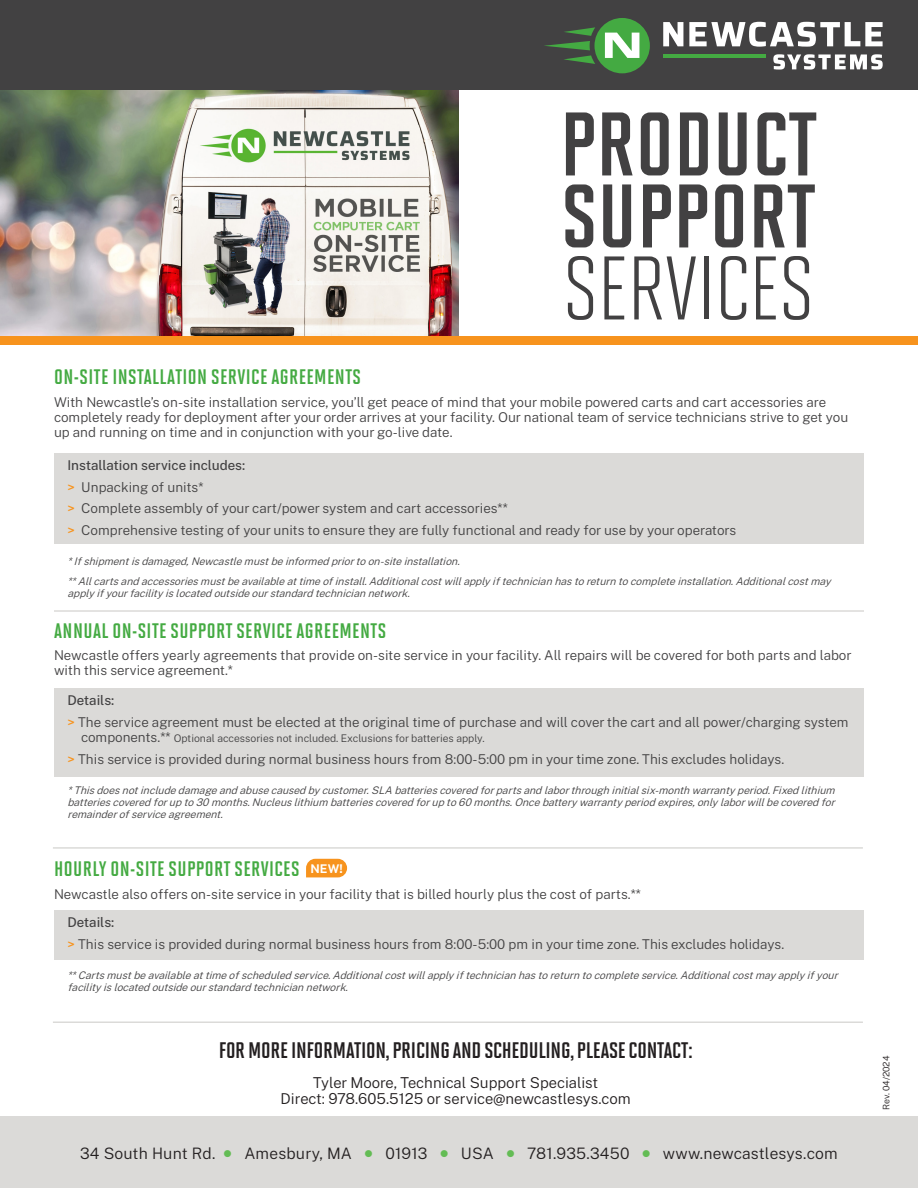
<style>
.page{position:relative;width:918px;height:1188px;background:#fff}
.page>*{position:absolute;margin:0;border:0;box-sizing:border-box;transform-origin:0 0}
.t1{font:700 90px "Solano Gothic MVB";color:#424142}
.t2{font:90px "Solano Gothic MVB";color:#424142}
.t3{font:700 22.5px "Solano Gothic MVB";letter-spacing:-.01em;color:#231f20}
.t4{font:700 21px "Solano Gothic MVB";letter-spacing:.02em;color:#44aa42}
.t5{font:300 15.75px "Public Sans";letter-spacing:.01em;color:#231f20}
.t6{font:300 15px "Public Sans";letter-spacing:-.005em;color:#231f20}
.t7{font:300 13.5px/15px "Public Sans";color:#424142}
.t8{font:500 13.5px "Public Sans";color:#424142}
.t9{font:700 12px "Public Sans";color:#fff}
.t10{font:italic 300 10.5px/12px "Public Sans";color:#424142}
.t11{font:300 10.5px "Public Sans";letter-spacing:-.005em;color:#424142}
.t12{font:300 9px "Public Sans";color:#231f20}
.s1{font-weight:500;color:#f7931d}
.s2{font-size:13.5px}
.s3{color:#63bc54}
</style>
<div class="page">
<img style="left:0;top:90px;width:459px;height:246px">
<div style="left:0;top:0;width:918px;height:90px;background:#424142"></div>
<div style="left:0;top:336px;width:918px;height:9px;background:#f7931d"></div>
<div style="left:0;top:1117px;width:918px;height:71px;background:#dbdad8"></div>
<svg style="left:663px;top:22px;width:20px;height:24px"></svg>
<svg style="left:689px;top:22px;width:194px;height:25px"></svg>
<svg style="left:773px;top:54px;width:110px;height:16px"></svg>
<hr style="left:663px;top:54px;width:103px;height:4px;background:#44aa42">
<svg style="left:544px;top:18px;width:106px;height:55px"></svg>
<div style="left:54px;top:453px;width:810px;height:90px;background:#dbdad8"></div>
<hr style="left:54px;top:610px;width:810px;height:2px;background:#dbdad8">
<div style="left:54px;top:688px;width:810px;height:88px;background:#dbdad8"></div>
<div style="left:54px;top:910px;width:810px;height:49px;background:#dbdad8"></div>
<hr style="left:53px;top:847px;width:810px;height:2px;background:#dbdad8">
<svg style="left:306px;top:859px;width:41px;height:18px"></svg>
<hr style="left:53px;top:1022px;width:810px;height:1px;background:#dbdad8">
<p class="t1" style="left:560px;top:95px;width:259px">PRODUCT</p>
<p class="t1" style="left:561px;top:167px;width:256px">SUPPORT</p>
<p class="t2" style="left:563px;top:239px;width:252px">SERVICES</p>
<p class="t4" style="left:54px;top:365px;width:308px">ON-SITE INSTALLATION SERVICE AGREEMENTS</p>
<p class="t7" style="left:54px;top:394px;width:796px">With Newcastle’s on-site installation service, you’ll get peace of mind that your mobile powered carts and cart accessories are completely ready for deployment after your order arrives at your facility. Our national team of service technicians strive to get you up and running on time and in conjunction with your go-live date.</p>
<p class="t8" style="left:68px;top:455px;width:179px">Installation service includes:</p>
<p class="t7" style="left:68px;top:479px;width:137px"><span class="s1">&gt;</span> Unpacking of units*</p>
<p class="t7" style="left:68px;top:500px;width:442px"><span class="s1">&gt;</span> Complete assembly of your cart/power system and cart accessories**</p>
<p class="t7" style="left:68px;top:522px;width:670px"><span class="s1">&gt;</span> Comprehensive testing of your units to ensure they are fully functional and ready for use by your operators</p>
<p class="t10" style="left:68px;top:555px;width:398px">*Ifshipmentisdamaged,Newcastlemustbeinformedpriortoon-siteinstallation.</p>
<p class="t10" style="left:68px;top:574px;width:769px">**Allcartsandaccessoriesmustbeavailableattimeofinstall.Additionalcostwillapplyiftechnicianhastoreturntocompleteinstallation.Additionalcostmay applyifyourfacilityislocatedoutsideourstandardtechniciannetwork.</p>
<p class="t4" style="left:54px;top:619px;width:333px">ANNUAL ON-SITE SUPPORT SERVICE AGREEMENTS</p>
<p class="t7" style="left:54px;top:647px;width:799px">Newcastle offers yearly agreements that provide on-site service in your facility. All repairs will be covered for both parts and labor with this service agreement.*</p>
<p class="t8" style="left:68px;top:690px;width:48px">Details:</p>
<p class="t7" style="left:68px;top:714px;width:783px"><span class="s1">&gt;</span> The service agreement must be elected at the original time of purchase and will cover the cart and all power/charging system</p>
<p class="t11" style="left:81px;top:730px;width:405px"><span class="s2">components.**</span> Optional accessories not included. Exclusions for batteries apply.</p>
<p class="t7" style="left:68px;top:751px;width:718px"><span class="s1">&gt;</span> This service is provided during normal business hours from 8:00-5:00 pm in your time zone. This excludes holidays.</p>
<p class="t10" style="left:68px;top:783px;width:773px;text-align:justify">*Thisdoesnotincludedamageandabusecausedbycustomer.SLAbatteriescoveredforpartsandlaborthroughinitialsix-monthwarrantyperiod.Fixedlithium batteriescoveredforupto30months.Nucleuslithium batteriescoveredforupto60months.Oncebatterywarrantyperiodexpires,onlylaborwillbecoveredfor remainderofserviceagreement.</p>
<p class="t4" style="left:54px;top:857px;width:247px">HOURLY ON-SITE SUPPORT SERVICES</p>
<p class="t7" style="left:54px;top:885px;width:588px">Newcastle also offers on-site service in your facility that is billed hourly plus the cost of parts.**</p>
<p class="t8" style="left:68px;top:912px;width:48px">Details:</p>
<p class="t7" style="left:68px;top:936px;width:718px"><span class="s1">&gt;</span> This service is provided during normal business hours from 8:00-5:00 pm in your time zone. This excludes holidays.</p>
<p class="t10" style="left:68px;top:968px;width:776px">**Cartsmustbeavailableattimeofscheduledservice.Additionalcostwillapplyiftechnicianhastoreturntocompleteservice.Additionalcostmayapplyifyour facilityislocatedoutsideourstandardtechniciannetwork.</p>
<p class="t9" style="left:311px;top:859px;width:34px">NEW!</p>
<p class="t3" style="left:219px;top:1038px;width:476px">FOR MORE INFORMATION, PRICING AND SCHEDULING, PLEASE CONTACT:</p>
<p class="t6" style="left:313px;top:1071px;width:287px">Tyler Moore, Technical Support Specialist</p>
<p class="t6" style="left:281px;top:1088px;width:352px">Direct: 978.605.5125 or service@newcastlesys.com</p>
<p class="t5" style="left:80px;top:1142px;width:759px">34 South Hunt Rd. <span class="s3">●</span> Amesbury, MA <span class="s3">●</span> 01913 <span class="s3">●</span> USA <span class="s3">●</span> 781.935.3450 <span class="s3">●</span> www.newcastlesys.com</p>
<p class="t12" style="left:879px;top:1110px;width:56px;rotate:-90deg">Rev. 04/2024</p>
</div>
